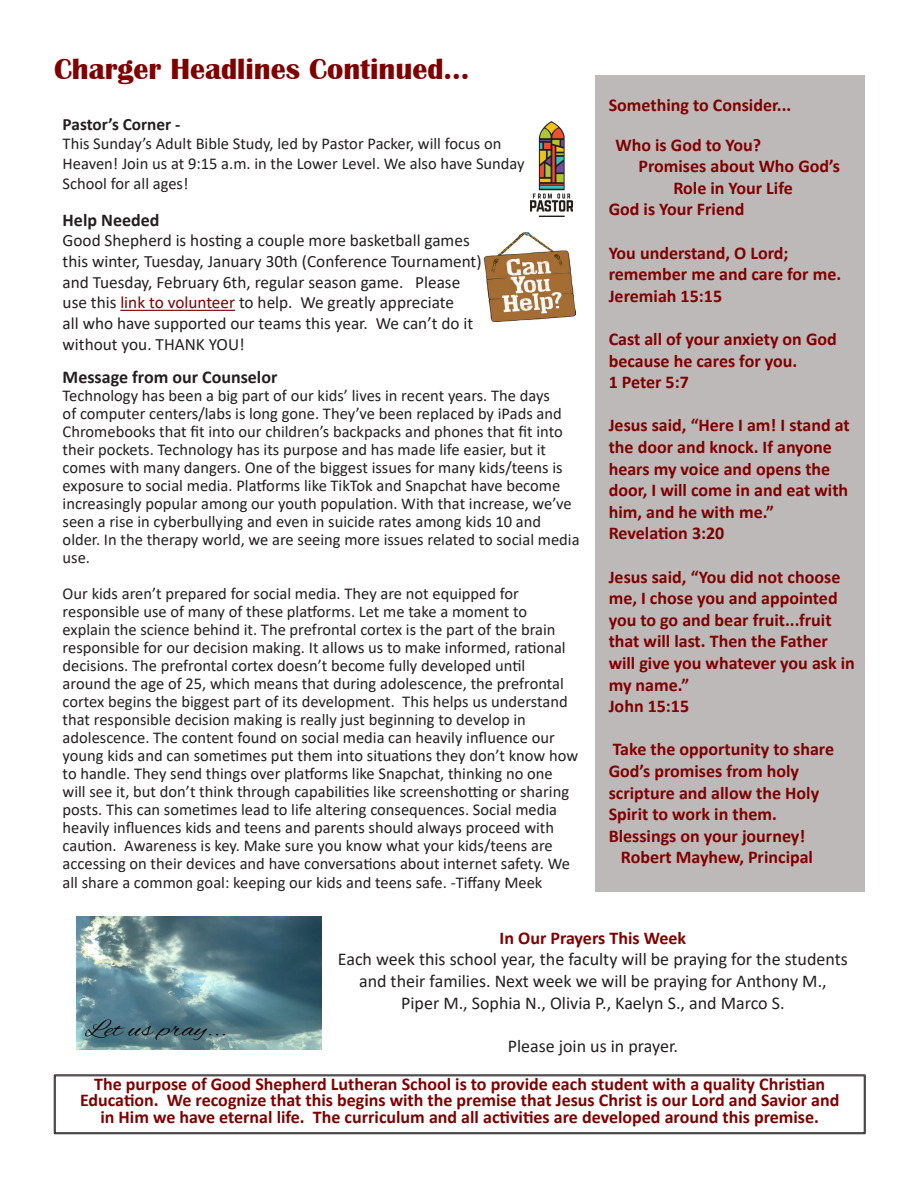
<style>
.page{position:relative;width:918px;height:1188px;background:#fff}
.page>*{position:absolute;margin:0;border:0;box-sizing:border-box;transform-origin:0 0}
.t1{font:700 30px "Britannic";color:#800000}
.t2{font:700 18px/21.6px "Calibri";color:#800000}
.t3{font:18px/21.6px "Calibri";color:#231f20;text-align:center}
.t4{font:700 18px "Calibri";color:#231f20}
.t5{font:17.25px/20.7px "Calibri";color:#231f20}
.t6{font:700 17.25px "Calibri";color:#231f20}
.t7{font:16.5px/18px "Calibri";color:#231f20}
.s1{color:#800000}
.s2{font-weight:700;color:#800000}
</style>
<div class="page">
<div style="left:595px;top:76px;width:270px;height:816px;background:#bdb9b9"></div>
<div style="left:54px;top:1075px;width:811px;height:59px;border:1px solid #231f20"></div>
<div style="left:55px;top:1076px;width:810px;height:57px;border:1px solid #231f20"></div>
<hr style="left:120px;top:310px;width:115px;height:1px;background:#800000">
<img style="left:530px;top:122px;width:43px;height:94px">
<img style="left:76px;top:917px;width:246px;height:132px">
<img style="left:485px;top:232px;width:91px;height:90px">
<p class="t1" style="left:54px;top:52px;width:417px">Charger Headlines Continued...</p>
<p class="t6" style="left:63px;top:112px;width:119px">Pastor’s Corner -</p>
<p class="t7" style="left:63px;top:134px;width:464px;line-height:19.8px">This Sunday’s Adult Bible Study, led by Pastor Packer, will focus on<br>Heaven! Join us at 9:15 a.m. in the Lower Level. We also have Sunday<br>School for all ages!</p>
<p class="t4" style="left:63px;top:207px;width:98px">Help Needed</p>
<p class="t5" style="left:63px;top:230px;width:421px">Good Shepherd is hosting a couple more basketball games this winter, Tuesday, January 30th (Conference Tournament) and Tuesday, February 6th, regular season game. Please use this <span class="s1">link to volunteer</span> to help. We greatly appreciate<br>all who have supported our teams this year. We can’t do it without you. THANK YOU!</p>
<p class="t4" style="left:63px;top:364px;width:216px">Message from our Counselor</p>
<p class="t7" style="left:63px;top:386px;width:518px">Technology has been a big part of our kids’ lives in recent years. The days<br>of computer centers/labs is long gone. They’ve been replaced by iPads and Chromebooks that fit into our children’s backpacks and phones that fit into their pockets. Technology has its purpose and has made life easier, but it comes with many dangers. One of the biggest issues for many kids/teens is exposure to social media. Platforms like TikTok and Snapchat have become increasingly popular among our youth population. With that increase, we’ve seen a rise in cyberbullying and even in suicide rates among kids 10 and older. In the therapy world, we are seeing more issues related to social media use.</p>
<p class="t7" style="left:63px;top:584px;width:517px">Our kids aren’t prepared for social media. They are not equipped for responsible use of many of these platforms. Let me take a moment to explain the science behind it. The prefrontal cortex is the part of the brain responsible for our decision making. It allows us to make informed, rational decisions. The prefrontal cortex doesn’t become fully developed until<br>around the age of 25, which means that during adolescence, the prefrontal cortex begins the biggest part of its development. This helps us understand that responsible decision making is really just beginning to develop in adolescence. The content found on social media can heavily influence our young kids and can sometimes put them into situations they don’t know how to handle. They send things over platforms like Snapchat, thinking no one will see it, but don’t think through capabilities like screenshotting or sharing posts. This can sometimes lead to life altering consequences. Social media heavily influences kids and teens and parents should always proceed with caution. Awareness is key. Make sure you know what your kids/teens are accessing on their devices and have conversations about internet safety. We</p>
<p class="t7" style="left:63px;top:873px;width:481px">all share a common goal: keeping our kids and teens safe. -Tiffany Meek</p>
<p class="t2" style="left:609px;top:94px;width:184px">Something to Consider...</p>
<p class="t2" style="left:615px;top:134px;width:147px">Who is God to You?</p>
<p class="t2" style="left:673px;top:155px;width:168px;text-indent:-35px">Promises about Who God’s<br>Role in Your Life</p>
<p class="t2" style="left:609px;top:198px;width:137px">God is Your Friend</p>
<p class="t2" style="left:609px;top:242px;width:234px">You understand, O Lord; remember me and care for me.</p>
<p class="t2" style="left:609px;top:285px;width:115px">Jeremiah 15:15</p>
<p class="t2" style="left:609px;top:328px;width:230px">Cast all of your anxiety on God because he cares for you.<br>1 Peter 5:7</p>
<p class="t2" style="left:609px;top:414px;width:243px">Jesus said, “Here I am! I stand at the door and knock. If anyone hears my voice and opens the door, I will come in and eat with him, and he with me.”</p>
<p class="t2" style="left:609px;top:522px;width:117px">Revelation 3:20</p>
<p class="t2" style="left:609px;top:566px;width:248px">Jesus said, “You did not choose me, I chose you and appointed you to go and bear fruit...fruit that will last. Then the Father will give you whatever you ask in my name.”</p>
<p class="t2" style="left:609px;top:695px;width:82px">John 15:15</p>
<p class="t2" style="left:609px;top:738px;width:227px">Take the opportunity to share<br>God’s promises from holy scripture and allow the Holy<br>Spirit to work in them.</p>
<p class="t2" style="left:609px;top:825px;width:198px">Blessings on your journey!</p>
<p class="t2" style="left:621px;top:846px;width:194px">Robert Mayhew, Principal</p>
<p class="t3" style="left:338px;top:927px;width:511px"><span class="s2">In Our Prayers This Week<br></span>Each week this school year, the faculty will be praying for the students and their families. Next week we will be praying for Anthony M.,</p>
<p class="t3" style="left:401px;top:991px;width:385px">Piper M., Sophia N., Olivia P., Kaelyn S., and Marco S.</p>
<p class="t3" style="left:508px;top:1035px;width:172px">Please join us in prayer.</p>
<p class="t2" style="left:80px;top:1075px;width:761px;line-height:16.5px;text-align:center">The purpose of Good Shepherd Lutheran School is to provide each student with a quality Christian<br>Education. We recognize that this begins with the premise that Jesus Christ is our Lord and Savior and in Him we have eternal life. The curriculum and all activities are developed around this premise.</p>
</div>
